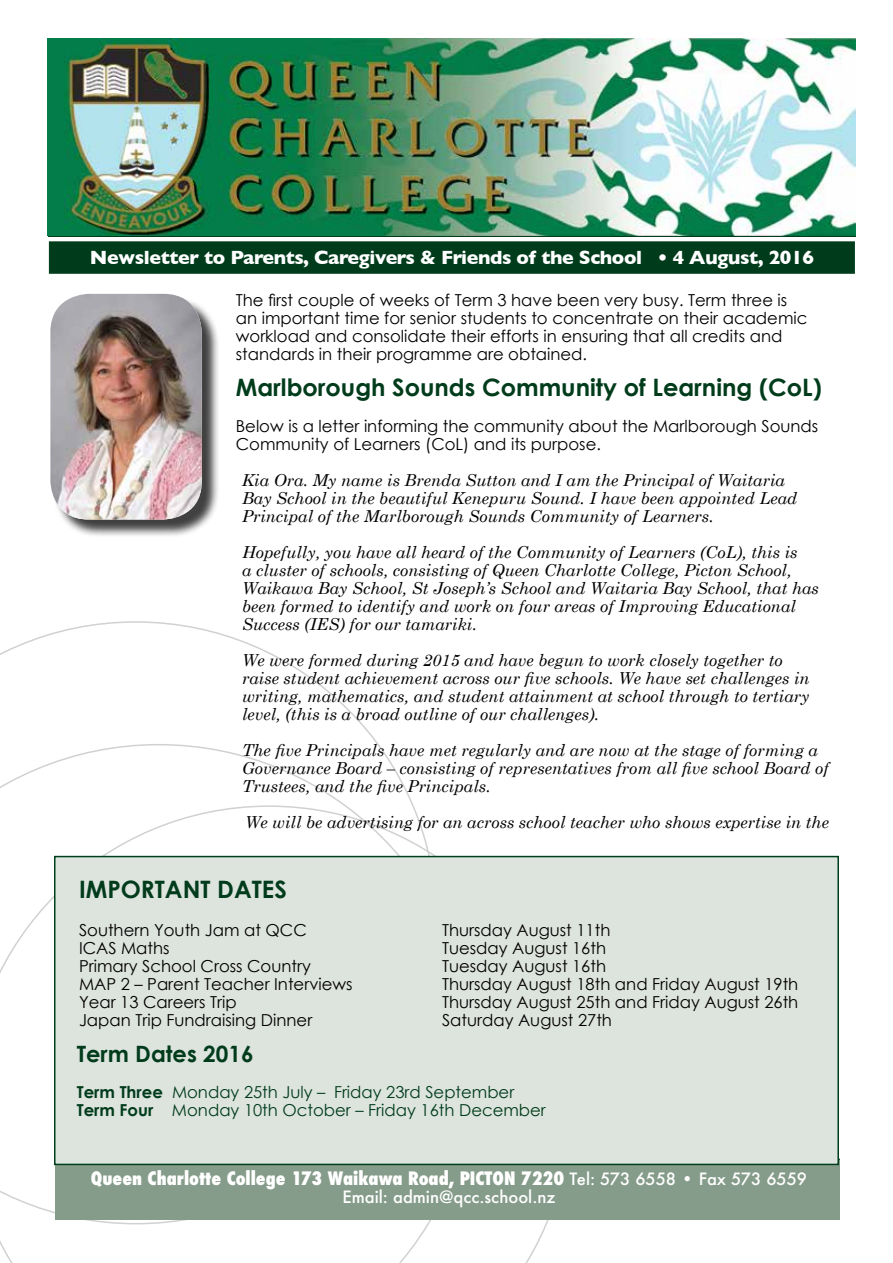
<style>
.page{position:relative;width:893px;height:1263px;background:#fff}
.page>*{position:absolute;margin:0;border:0;box-sizing:border-box;transform-origin:0 0}
.t1{font:700 24px "Century Gothic";color:#003c1b}
.t2{font:700 22.5px "Century Gothic";color:#003c1b}
.t3{font:700 19.5px "Gill Sans";letter-spacing:-.02em;color:#fff}
.t4{font:800 condensed 18px "Futura";color:#fff}
.t5{font:italic 16.5px/18px "Century Schoolbook";color:#000}
.t6{font:16.5px/18px "Century Gothic";color:#000}
.t7{font:16.5px/18px "Century Gothic";color:#003c1b}
.t8{font:500 16.5px "Futura";color:#fff}
.s1{font-weight:700}
.s2{font-weight:500;font-stretch:normal;font-size:16.5px}
</style>
<div class="page">
<svg style="left:0;top:621px;width:413px;height:184px"></svg>
<svg style="left:0;top:805px;width:571px;height:458px"></svg>
<div style="left:50px;top:242px;width:804px;height:31px;background:#003c1b"></div>
<div style="left:49px;top:241px;width:806px;height:33px;border:2px solid #003f1c"></div>
<img style="left:48px;top:38px;width:807px;height:198px">
<div style="left:53px;top:296px;width:168px;height:242px;background:#000;opacity:.75"></div>
<img style="left:50px;top:294px;width:152px;height:225px">
<div style="left:55px;top:1159px;width:785px;height:61px;background:#869c8a"></div>
<hr style="left:55px;top:1158px;width:785px;height:2px;background:#003f1c">
<div style="left:55px;top:856px;width:783px;height:308px;background:#dde3dd"></div>
<div style="left:54px;top:856px;width:785px;height:309px;border:2px solid #003f1c"></div>
<p class="t3" style="left:90px;top:242px;width:726px">Newsletter to Parents, Caregivers &amp; Friends of the School • 4 August, 2016</p>
<p class="t6" style="left:236px;top:291px;width:573px">The first couple of weeks of Term 3 have been very busy. Term three is an important time for senior students to concentrate on their academic workload and consolidate their efforts in ensuring that all credits and standards in their programme are obtained.</p>
<h1 class="t1" style="left:236px;top:369px;width:588px">Marlborough Sounds Community of Learning (CoL)</h1>
<p class="t6" style="left:236px;top:417px;width:584px">Below is a letter informing the community about the Marlborough Sounds<br>Community of Learners (CoL) and its purpose.</p>
<p class="t5" style="left:242px;top:471px;width:557px">Kia Ora. My name is Brenda Sutton and I am the Principal of Waitaria<br>Bay School in the beautiful Kenepuru Sound. I have been appointed Lead<br>Principal of the Marlborough Sounds Community of Learners.</p>
<p class="t5" style="left:242px;top:543px;width:578px">Hopefully, you have all heard of the Community of Learners (CoL), this is<br>a cluster of schools, consisting of Queen Charlotte College, Picton School, Waikawa Bay School, St Joseph’s School and Waitaria Bay School, that has been formed to identify and work on four areas of Improving Educational Success (IES) for our tamariki.</p>
<p class="t5" style="left:242px;top:651px;width:569px">We were formed during 2015 and have begun to work closely together to raise student achievement across our five schools. We have set challenges in writing, mathematics, and student attainment at school through to tertiary level, (this is a broad outline of our challenges).</p>
<p class="t5" style="left:242px;top:741px;width:588px">The five Principals have met regularly and are now at the stage of forming a<br>Governance Board – consisting of representatives from all five school Board of<br>Trustees, and the five Principals.</p>
<p class="t5" style="left:245px;top:813px;width:585px">We will be advertising for an across school teacher who shows expertise in the</p>
<h1 class="t1" style="left:79px;top:871px;width:209px">IMPORTANT DATES</h1>
<p class="t6" style="left:79px;top:921px;width:229px">Southern Youth Jam at QCC</p>
<p class="t6" style="left:442px;top:921px;width:170px">Thursday August 11th</p>
<p class="t6" style="left:79px;top:939px;width:92px">ICAS Maths</p>
<p class="t6" style="left:442px;top:939px;width:166px">Tuesday August 16th</p>
<p class="t6" style="left:79px;top:957px;width:233px">Primary School Cross Country</p>
<p class="t6" style="left:442px;top:957px;width:166px">Tuesday August 16th</p>
<p class="t6" style="left:79px;top:975px;width:275px">MAP 2 – Parent Teacher Interviews</p>
<p class="t6" style="left:442px;top:975px;width:358px">Thursday August 18th and Friday August 19th</p>
<p class="t6" style="left:79px;top:993px;width:159px">Year 13 Careers Trip</p>
<p class="t6" style="left:442px;top:993px;width:358px">Thursday August 25th and Friday August 26th</p>
<p class="t6" style="left:79px;top:1011px;width:235px">Japan Trip Fundraising Dinner</p>
<p class="t6" style="left:442px;top:1011px;width:171px">Saturday August 27th</p>
<h2 class="t2" style="left:77px;top:1037px;width:178px">Term Dates 2016</h2>
<p class="t7" style="left:77px;top:1083px;width:471px"><span class="s1">Term Three</span> Monday 25th July – Friday 23rd September<br><span class="s1">Term Four</span> Monday 10th October – Friday 16th December</p>
<p class="t4" style="left:91px;top:1165px;width:718px">Queen Charlotte College 173 Waikawa Road, PICTON 7220 <span class="s2">Tel: 573 6558 • Fax 573 6559</span></p>
<p class="t8" style="left:342px;top:1185px;width:215px">Email: admin@qcc.school.nz</p>
</div>
